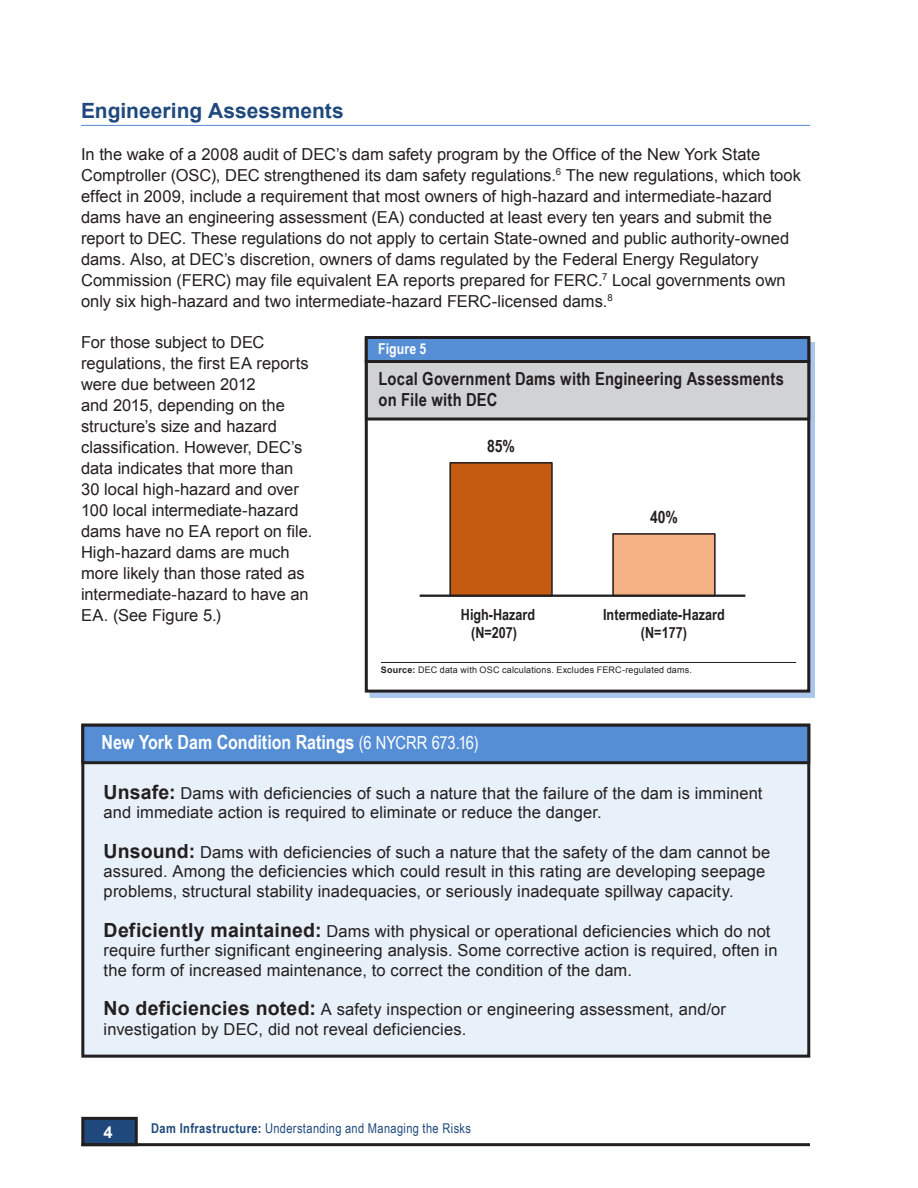
<style>
.page{position:relative;width:918px;height:1188px;background:#fff}
.page>*{position:absolute;margin:0;border:0;box-sizing:border-box;transform-origin:0 0}
.Ann_Rep_subheadings{font:700 21px "Arial";color:#1f497d}
.Charts{font:700 19.5px "Arial Narrow";color:#fff}
.Charts-2{font:700 18px/21px "Arial Narrow";letter-spacing:.01em;color:#231f20}
.t1{font:700 17.1px "Arial Narrow";color:#231f20}
.AnnRep_Body_Text{font:16.5px/21px "Arial";color:#231f20}
.t2{font:700 16.5px "Arial";color:#fff}
.t3{font:700 15.45px/18.5px "Arial Narrow";color:#231f20;text-align:center}
.AnnRep_Body_Text-2{font:700 15px "Arial Narrow";letter-spacing:.005em;color:#fff}
.t4{font:13.5px "Arial Narrow";letter-spacing:.025em;color:#1f497d}
.Graphic_note{font:9px "Arial";letter-spacing:.02em;color:#231f20}
.s1{font-weight:700}
.s2{font-weight:400;font-size:18px}
.s3{font-weight:700;font-size:19.5px}
</style>
<div class="page">
<div style="left:83px;top:1118px;width:53px;height:27px;background:#1f497d"></div>
<div style="left:81px;top:1117px;width:57px;height:29px;border:3px solid #231f20"></div>
<hr style="left:81px;top:1143px;width:729px;height:3px;background:#231f20">
<hr style="left:81px;top:125px;width:729px;height:1px;background:#558ed5">
<div style="left:370px;top:342px;width:445px;height:355px;background:#558ed5;opacity:.5"></div>
<div style="left:366px;top:339px;width:443px;height:352px;background:#fff"></div>
<div style="left:450px;top:463px;width:102px;height:133px;background:#c55a11"></div>
<div style="left:449px;top:462px;width:104px;height:134px;border:2px solid #231f20"></div>
<div style="left:613px;top:534px;width:102px;height:62px;background:#f4b183"></div>
<div style="left:612px;top:533px;width:104px;height:63px;border:2px solid #231f20"></div>
<hr style="left:420px;top:595px;width:325px;height:2px;background:#231f20">
<div style="left:365px;top:338px;width:445px;height:355px;border:3px solid #231f20"></div>
<div style="left:366px;top:361px;width:443px;height:58px;background:#d1d2d4"></div>
<div style="left:365px;top:360px;width:445px;height:61px;border:3px solid #231f20"></div>
<hr style="left:381px;top:662px;width:415px;height:1px;background:#231f20">
<div style="left:366px;top:338px;width:443px;height:24px;background:#558ed5"></div>
<div style="left:365px;top:336px;width:445px;height:27px;border:3px solid #231f20"></div>
<div style="left:83px;top:725px;width:726px;height:331px;background:#e8f0f9"></div>
<div style="left:81px;top:724px;width:729px;height:334px;border:3px solid #231f20"></div>
<div style="left:83px;top:725px;width:726px;height:38px;background:#558ed5"></div>
<div style="left:81px;top:724px;width:729px;height:40px;border:3px solid #231f20"></div>
<p class="Ann_Rep_subheadings" style="left:81px;top:97px;width:264px">Engineering Assessments</p>
<p class="AnnRep_Body_Text" style="left:81px;top:143px;width:721px">In the wake of a 2008 audit of DEC’s dam safety program by the Office of the New York State Comptroller (OSC), DEC strengthened its dam safety regulations.<sup>6</sup> The new regulations, which took effect in 2009, include a requirement that most owners of high-hazard and intermediate-hazard dams have an engineering assessment (EA) conducted at least every ten years and submit the report to DEC. These regulations do not apply to certain State-owned and public authority-owned dams. Also, at DEC’s discretion, owners of dams regulated by the Federal Energy Regulatory Commission (FERC) may file equivalent EA reports prepared for FERC.<sup>7</sup> Local governments own only six high-hazard and two intermediate-hazard FERC-licensed dams.<sup>8</sup></p>
<p class="AnnRep_Body_Text" style="left:81px;top:332px;width:233px">For those subject to DEC regulations, the first EA reports were due between 2012<br>and 2015, depending on the structure’s size and hazard classification. However, DEC’s data indicates that more than<br>30 local high-hazard and over<br>100 local intermediate-hazard dams have no EA report on file.<br>High-hazard dams are much more likely than those rated as intermediate-hazard to have an<br>EA. (See Figure 5.)</p>
<p class="AnnRep_Body_Text-2" style="left:378px;top:337px;width:50px">Figure 5</p>
<p class="Charts-2" style="left:379px;top:368px;width:407px">Local Government Dams with Engineering Assessments on File with DEC</p>
<p class="t1" style="left:487px;top:433px;width:29px">85%</p>
<p class="t1" style="left:650px;top:504px;width:29px">40%</p>
<p class="t3" style="left:461px;top:605px;width:76px">High-Hazard (N=207)</p>
<p class="t3" style="left:603px;top:605px;width:123px;line-height:17.7px">Intermediate-Hazard (N=177)</p>
<p class="Graphic_note" style="left:381px;top:664px;width:312px"><span class="s1">Source:</span> DEC data with OSC calculations. Excludes FERC-regulated dams.</p>
<p class="Charts" style="left:102px;top:727px;width:379px">New York Dam Condition Ratings <span class="s2">(6 NYCRR 673.16)</span></p>
<p class="AnnRep_Body_Text" style="left:104px;top:783px;width:660px;line-height:19.5px"><span class="s3">Unsafe:</span> Dams with deficiencies of such a nature that the failure of the dam is imminent and immediate action is required to eliminate or reduce the danger.</p>
<p class="AnnRep_Body_Text" style="left:104px;top:843px;width:668px;line-height:19.5px"><span class="s3">Unsound:</span> Dams with deficiencies of such a nature that the safety of the dam cannot be assured. Among the deficiencies which could result in this rating are developing seepage problems, structural stability inadequacies, or seriously inadequate spillway capacity.</p>
<p class="AnnRep_Body_Text" style="left:104px;top:921px;width:675px;line-height:19.5px"><span class="s3">Deficiently maintained:</span> Dams with physical or operational deficiencies which do not require further significant engineering analysis. Some corrective action is required, often in the form of increased maintenance, to correct the condition of the dam.</p>
<p class="AnnRep_Body_Text" style="left:104px;top:1000px;width:624px;line-height:19.5px"><span class="s3">No deficiencies noted:</span> A safety inspection or engineering assessment, and/or investigation by DEC, did not reveal deficiencies.</p>
<p class="t2" style="left:104px;top:1121px;width:11px">4</p>
<p class="t4" style="left:151px;top:1119px;width:321px"><span class="s1">Dam Infrastructure:</span> Understanding and Managing the Risks</p>
</div>
